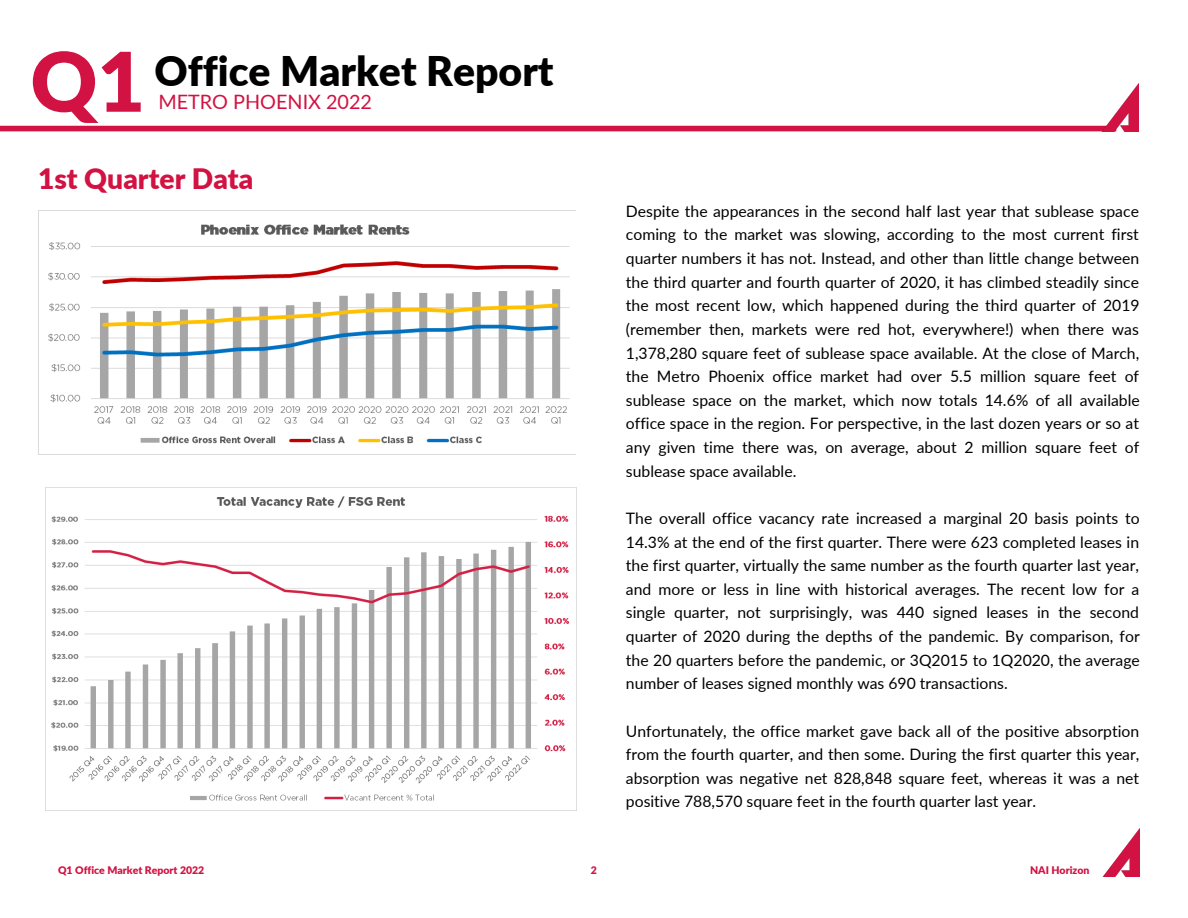
<style>
.page{position:relative;width:1188px;height:918px;background:#fff}
.page>*{position:absolute;margin:0;border:0;box-sizing:border-box;transform-origin:0 0}
.t1{font:900 40.95px "Lato";color:#000}
.t2{font:900 28.2px "Lato";color:#d11242}
.t3{font:19.8px "Lato";color:#d11242}
.t4{font:15.75px/23.7px "Lato";color:#000;text-align:justify}
.t5{font:900 10.5px "Lato";color:#d11242}
.s1{font-size:82.2px;color:#d11242}
</style>
<div class="page">
<div style="left:0;top:126px;width:1116px;height:5px;background:#d11242"></div>
<img style="left:1094px;top:83px;width:45px;height:49px">
<img style="left:1102px;top:829px;width:38px;height:48px">
<img style="left:38px;top:211px;width:538px;height:244px">
<img style="left:45px;top:488px;width:531px;height:323px">
<h1 class="t1" style="left:30px;top:45px;width:525px"><span class="s1">Q1</span> Office Market Report</h1>
<p class="t3" style="left:158px;top:89px;width:215px">METRO PHOENIX 2022</p>
<h2 class="t2" style="left:38px;top:161px;width:217px">1st Quarter Data</h2>
<p class="t5" style="left:58px;top:864px;width:148px">Q1 Office Market Report 2022</p>
<p class="t5" style="left:591px;top:864px;width:8px">2</p>
<p class="t4" style="left:626px;top:199px;width:515px">Despite the appearances in the second half last year that sublease space coming to the market was slowing, according to the most current first quarter numbers it has not. Instead, and other than little change between the third quarter and fourth quarter of 2020, it has climbed steadily since the most recent low, which happened during the third quarter of 2019 (remember then, markets were red hot, everywhere!) when there was 1,378,280 square feet of sublease space available. At the close of March, the Metro Phoenix office market had over 5.5 million square feet of sublease space on the market, which now totals 14.6% of all available office space in the region. For perspective, in the last dozen years or so at any given time there was, on average, about 2 million square feet of sublease space available.</p>
<p class="t4" style="left:626px;top:506px;width:515px">The overall office vacancy rate increased a marginal 20 basis points to 14.3% at the end of the first quarter. There were 623 completed leases in the first quarter, virtually the same number as the fourth quarter last year, and more or less in line with historical averages. The recent low for a single quarter, not surprisingly, was 440 signed leases in the second quarter of 2020 during the depths of the pandemic. By comparison, for the 20 quarters before the pandemic, or 3Q2015 to 1Q2020, the average number of leases signed monthly was 690 transactions.</p>
<p class="t4" style="left:626px;top:719px;width:515px">Unfortunately, the office market gave back all of the positive absorption from the fourth quarter, and then some. During the first quarter this year, absorption was negative net 828,848 square feet, whereas it was a net positive 788,570 square feet in the fourth quarter last year.</p>
<p class="t5" style="left:1030px;top:864px;width:61px">NAI Horizon</p>
</div>
